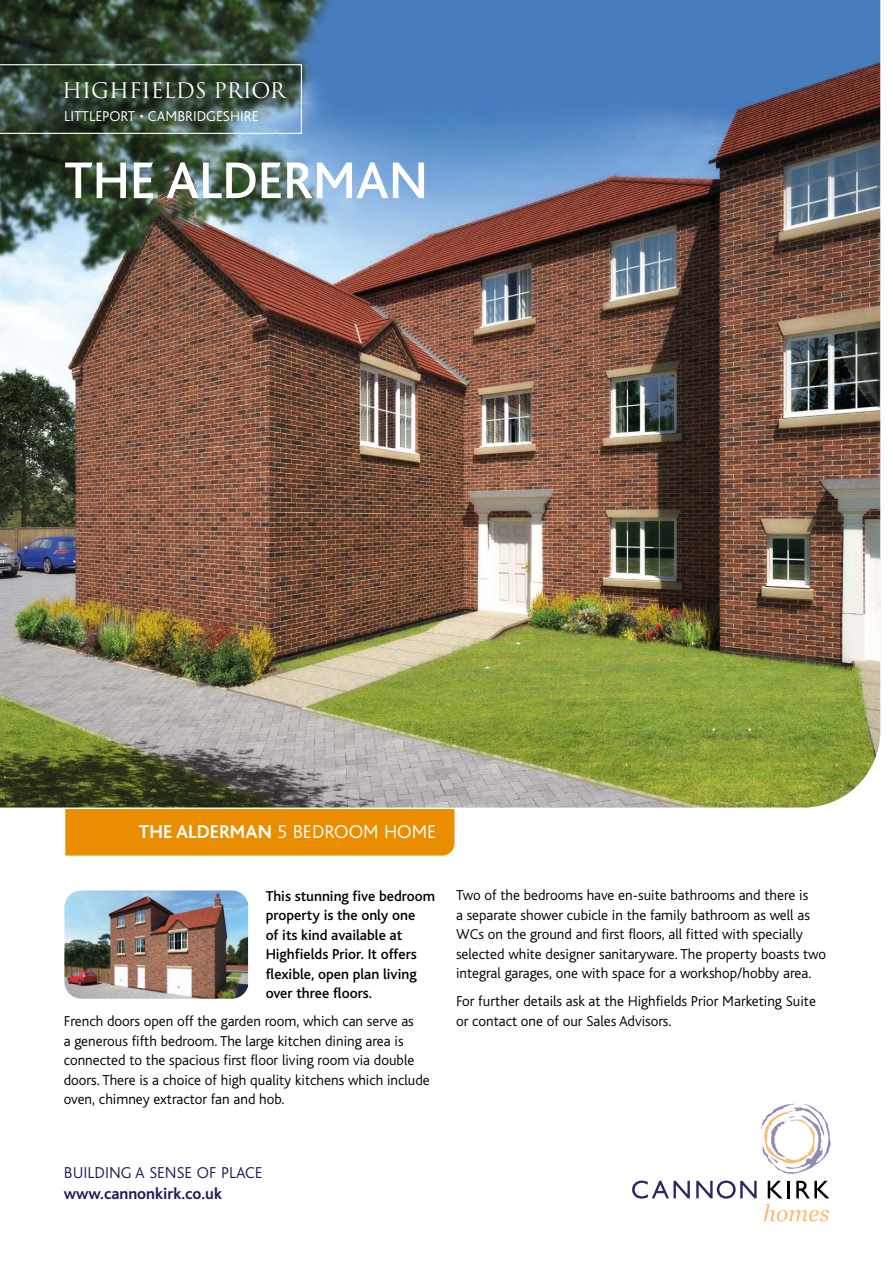
<style>
.page{position:relative;width:893px;height:1263px;background:#fff}
.page>*{position:absolute;margin:0;border:0;box-sizing:border-box;transform-origin:0 0}
.t1{font:500 54px "Bliss";color:#fff}
.t2{font:20.85px "Trajan";color:#fff}
.t3{font:300 19.5px "Bliss";color:#fff}
.t4{font:300 16.5px "Bliss";color:#211a59}
.t5{font:700 16.5px "Bliss";color:#211a59}
.t6{font:300 15px/19.5px "Bliss";color:#000}
.t7{font:500 15px/19.5px "Bliss";color:#000}
.t8{font:300 14.85px "Bliss";color:#fff}
.s1{font-weight:700}
</style>
<div class="page">
<svg style="left:761px;top:1104px;width:70px;height:70px"></svg>
<svg style="left:764px;top:1204px;width:65px;height:17px"></svg>
<svg style="left:632px;top:1180px;width:58px;height:18px"></svg>
<svg style="left:696px;top:1180px;width:61px;height:18px"></svg>
<svg style="left:768px;top:1181px;width:15px;height:17px"></svg>
<hr style="left:787px;top:1181px;width:3px;height:17px;background:#000">
<svg style="left:796px;top:1181px;width:33px;height:17px"></svg>
<svg style="left:63px;top:807px;width:394px;height:49px;background:#e9920e"></svg>
<img style="left:0;top:0;width:880px;height:807px">
<svg style="left:0;top:64px;width:302px;height:70px;background:#415548"></svg>
<img style="left:64px;top:890px;width:184px;height:109px">
<h2 class="t2" style="left:62px;top:78px;width:225px">HIGHFIELDS PRIOR</h2>
<p class="t8" style="left:64px;top:108px;width:196px">LITTLEPORT • CAMBRIDGESHIRE</p>
<h1 class="t1" style="left:64px;top:152px;width:365px">THE ALDERMAN</h1>
<h3 class="t3" style="left:139px;top:822px;width:299px"><span class="s1">THE ALDERMAN</span> 5 BEDROOM HOME</h3>
<p class="t7" style="left:266px;top:886px;width:171px">This stunning five bedroom property is the only one<br>of its kind available at<br>Highfields Prior. It offers flexible, open plan living over three floors.</p>
<p class="t6" style="left:64px;top:1012px;width:368px">French doors open off the garden room, which can serve as<br>a generous fifth bedroom. The large kitchen dining area is connected to the spacious first floor living room via double doors. There is a choice of high quality kitchens which include oven, chimney extractor fan and hob.</p>
<p class="t6" style="left:456px;top:886px;width:372px">Two of the bedrooms have en-suite bathrooms and there is<br>a separate shower cubicle in the family bathroom as well as WCs on the ground and first floors, all fitted with specially selected white designer sanitaryware. The property boasts two integral garages, one with space for a workshop/hobby area.</p>
<p class="t6" style="left:456px;top:992px;width:361px">For further details ask at the Highfields Prior Marketing Suite or contact one of our Sales Advisors.</p>
<p class="t4" style="left:64px;top:1163px;width:200px">BUILDING A SENSE OF PLACE</p>
<p class="t5" style="left:64px;top:1184px;width:160px">www.cannonkirk.co.uk</p>
</div>
